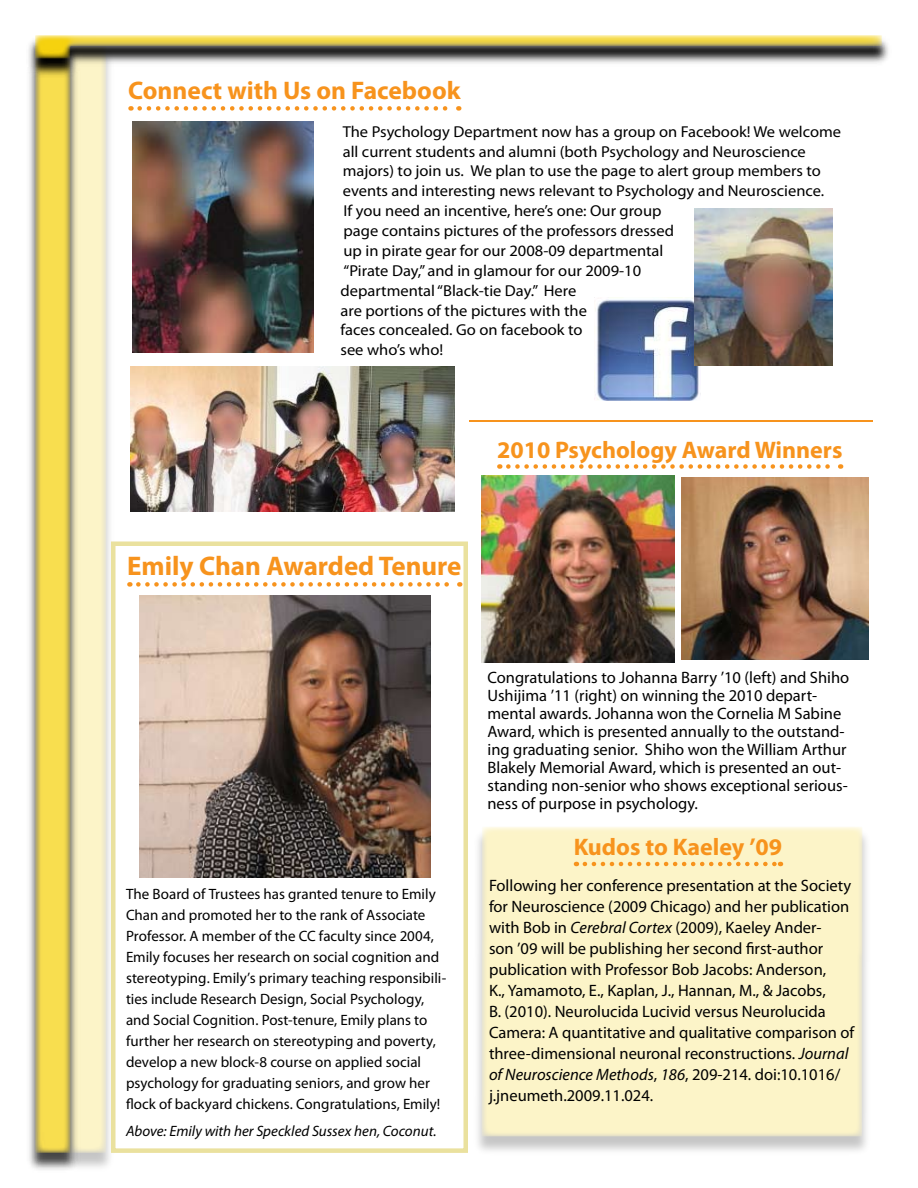
<style>
.page{position:relative;width:918px;height:1188px;background:#fff}
.page>*{position:absolute;margin:0;border:0;box-sizing:border-box;transform-origin:0 0}
.t1{font:700 27px "Myriad Pro";color:#f7931d}
.t2{font:700 25.5px "Myriad Pro";color:#f7931d}
.t3{font:700 24px "Myriad Pro";color:#f7931d}
.t4{font:16.5px/21px "Myriad Pro";color:#000}
.t5{font:15.9px/19.8px "Myriad Pro";color:#000;scale:1.04 1}
.t6{font:15px/21px "Myriad Pro";color:#000}
.t7{font:italic 15px "Myriad Pro";color:#000}
.s1{font-style:italic}
</style>
<div class="page">
<svg style="left:29px;top:78px;width:33px;height:1092px"></svg>
<svg style="left:35px;top:78px;width:27px;height:1075px;background:#edd552"></svg>
<svg style="left:62px;top:78px;width:53px;height:1092px"></svg>
<svg style="left:71px;top:78px;width:35px;height:1075px;background:#f2ebc3"></svg>
<svg style="left:28px;top:39px;width:860px;height:39px"></svg>
<svg style="left:35px;top:35px;width:847px;height:24px;background:#968c55"></svg>
<svg style="left:508px;top:464px;width:333px;height:5px"></svg>
<img style="left:482px;top:476px;width:193px;height:187px">
<img style="left:681px;top:477px;width:187px;height:183px">
<img style="left:132px;top:122px;width:182px;height:230px">
<div style="left:111px;top:542px;width:357px;height:611px;border:4px solid #eae19e"></div>
<svg style="left:138px;top:582px;width:322px;height:5px"></svg>
<img style="left:140px;top:596px;width:290px;height:282px">
<svg style="left:478px;top:832px;width:389px;height:319px"></svg>
<div style="left:482px;top:826px;width:380px;height:310px;background:#fcf4c8"></div>
<svg style="left:585px;top:862px;width:196px;height:4px"></svg>
<svg style="left:140px;top:106px;width:319px;height:5px"></svg>
<img style="left:594px;top:297px;width:107px;height:103px">
<img style="left:694px;top:208px;width:138px;height:158px">
<hr style="left:470px;top:420px;width:403px;height:2px;background:#f7931d">
<img style="left:131px;top:366px;width:323px;height:146px">
<h2 class="t2" style="left:128px;top:74px;width:334px">Connect with Us on Facebook</h2>
<p class="t5" style="left:340px;top:121px;width:483px">The Psychology Department now has a group on Facebook! We welcome all current students and alumni (both Psychology and Neuroscience majors) to join us. We plan to use the page to alert group members to events and interesting news relevant to Psychology and Neuroscience.<br>If you need an incentive, here’s one: Our group<br>page contains pictures of the professors dressed<br>up in pirate gear for our 2008-09 departmental<br>“Pirate Day,” and in glamour for our 2009-10<br>departmental “Black-tie Day.” Here<br>are portions of the pictures with the<br>faces concealed. Go on facebook to<br>see who’s who!</p>
<h3 class="t3" style="left:497px;top:434px;width:347px">2010 Psychology Award Winners</h3>
<h1 class="t1" style="left:127px;top:549px;width:336px">Emily Chan Awarded Tenure</h1>
<p class="t6" style="left:126px;top:883px;width:322px">The Board of Trustees has granted tenure to Emily Chan and promoted her to the rank of Associate Professor. A member of the CC faculty since 2004, Emily focuses her research on social cognition and stereotyping. Emily’s primary teaching responsibili&shy;ties include Research Design, Social Psychology, and Social Cognition. Post-tenure, Emily plans to further her research on stereotyping and poverty, develop a new block-8 course on applied social psychology for graduating seniors, and grow her flock of backyard chickens. Congratulations, Emily!</p>
<p class="t7" style="left:126px;top:1122px;width:312px">Above: Emily with her Speckled Sussex hen, Coconut.</p>
<p class="t4" style="left:488px;top:668px;width:363px;line-height:18px">Congratulations to Johanna Barry ’10 (left) and Shiho Ushijima ’11 (right) on winning the 2010 depart&shy;mental awards. Johanna won the Cornelia M Sabine Award, which is presented annually to the outstand&shy;ing graduating senior. Shiho won the William Arthur Blakely Memorial Award, which is presented an out&shy;standing non-senior who shows exceptional serious&shy;ness of purpose in psychology.</p>
<h3 class="t3" style="left:574px;top:831px;width:210px">Kudos to Kaeley ’09</h3>
<p class="t4" style="left:489px;top:875px;width:367px">Following her conference presentation at the Society for Neuroscience (2009 Chicago) and her publication with Bob in <span class="s1">Cerebral Cortex</span> (2009), Kaeley Ander-<br>son ’09 will be publishing her second first-author publication with Professor Bob Jacobs: Anderson,<br>K., Yamamoto, E., Kaplan, J., Hannan, M., &amp; Jacobs,<br>B. (2010). Neurolucida Lucivid versus Neurolucida Camera: A quantitative and qualitative comparison of three-dimensional neuronal reconstructions. <span class="s1">Journal of Neuroscience Methods</span>, <span class="s1">186</span>, 209-214. doi:10.1016/ j.jneumeth.2009.11.024.</p>
</div>
